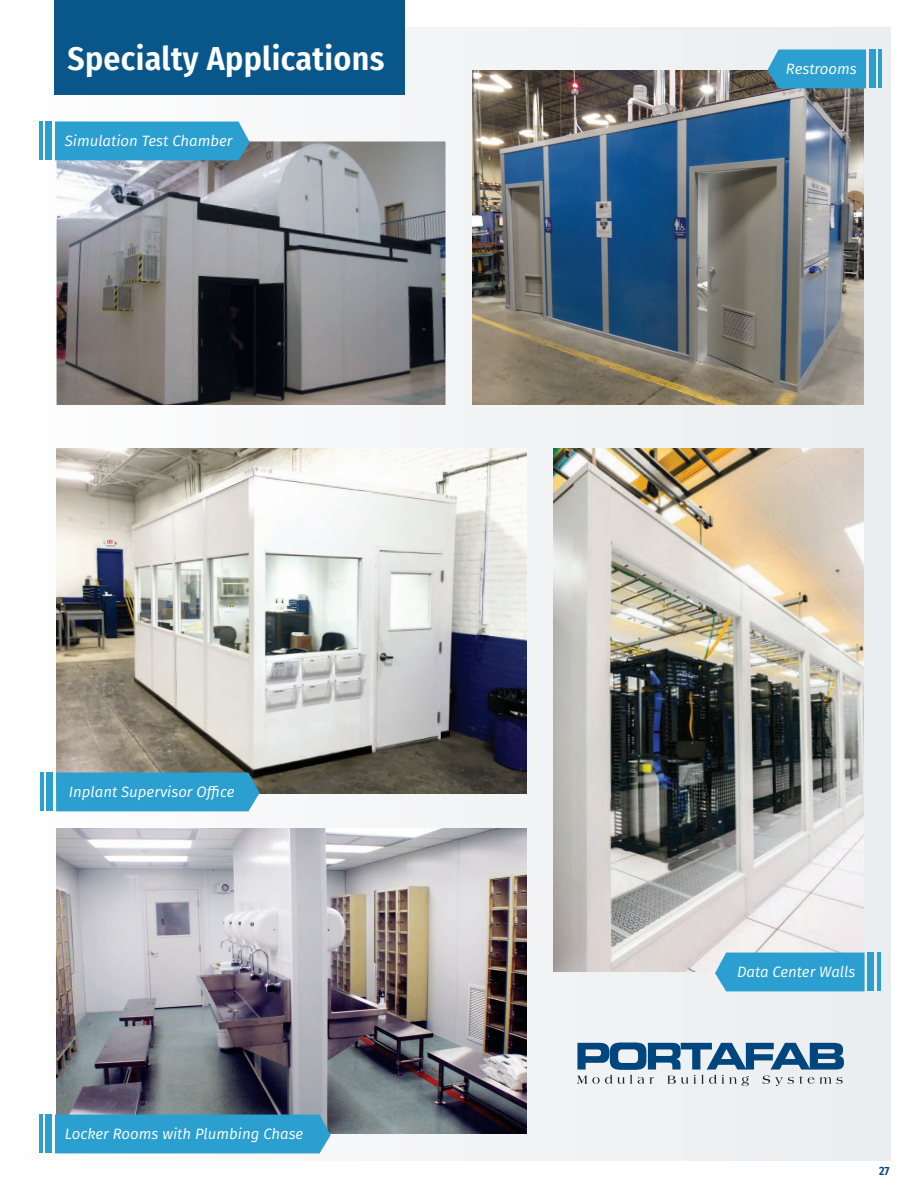
<style>
.page{position:relative;width:918px;height:1188px;background:#fff}
.page>*{position:absolute;margin:0;border:0;box-sizing:border-box;transform-origin:0 0}
.t1{font:600 33px "Fira Sans Condensed";letter-spacing:.01em;color:#fff}
.teale_copy{font:italic 15px "Fira Sans";color:#fff}
.t2{font:600 12px "Fira Sans Condensed";color:#00467e}
</style>
<div class="page">
<div style="left:0;top:27px;width:891px;height:1134px;background:#f3f4f5"></div>
<hr style="left:0;top:27px;width:1px;height:1134px;background:#fff">
<div style="left:54px;top:0;width:351px;height:94px;background:#09578a"></div>
<img style="left:57px;top:141px;width:389px;height:264px">
<img style="left:57px;top:448px;width:469px;height:346px">
<img style="left:57px;top:828px;width:469px;height:306px">
<img style="left:472px;top:71px;width:392px;height:334px">
<img style="left:554px;top:448px;width:310px;height:524px">
<div style="left:55px;top:122px;width:195px;height:38px;background:#2c9fd1"></div>
<div style="left:45px;top:122px;width:7px;height:38px;background:#2c9fd1"></div>
<hr style="left:39px;top:122px;width:4px;height:38px;background:#2c9fd1">
<div style="left:55px;top:1115px;width:276px;height:38px;background:#2c9fd1"></div>
<div style="left:45px;top:1115px;width:7px;height:38px;background:#2c9fd1"></div>
<hr style="left:39px;top:1115px;width:4px;height:38px;background:#2c9fd1">
<div style="left:56px;top:772px;width:204px;height:39px;background:#2c9fd1"></div>
<div style="left:47px;top:772px;width:6px;height:39px;background:#2c9fd1"></div>
<hr style="left:40px;top:772px;width:4px;height:39px;background:#2c9fd1">
<div style="left:767px;top:50px;width:99px;height:38px;background:#2c9fd1"></div>
<div style="left:869px;top:50px;width:7px;height:38px;background:#2c9fd1"></div>
<hr style="left:878px;top:50px;width:4px;height:38px;background:#2c9fd1">
<div style="left:715px;top:953px;width:150px;height:38px;background:#2c9fd1"></div>
<div style="left:867px;top:953px;width:7px;height:38px;background:#2c9fd1"></div>
<hr style="left:877px;top:953px;width:4px;height:38px;background:#2c9fd1">
<svg style="left:577px;top:1043px;width:267px;height:43px"></svg>
<h1 class="t1" style="left:68px;top:31px;width:318px">Specialty Applications</h1>
<p class="teale_copy" style="left:65px;top:130px;width:169px">Simulation Test Chamber</p>
<p class="teale_copy" style="left:69px;top:781px;width:167px">Inplant Supervisor Office</p>
<p class="teale_copy" style="left:65px;top:1123px;width:240px">Locker Rooms with Plumbing Chase</p>
<p class="teale_copy" style="left:786px;top:58px;width:72px">Restrooms</p>
<p class="teale_copy" style="left:737px;top:961px;width:120px">Data Center Walls</p>
<p class="t2" style="left:879px;top:1161px;width:12px">27</p>
</div>
